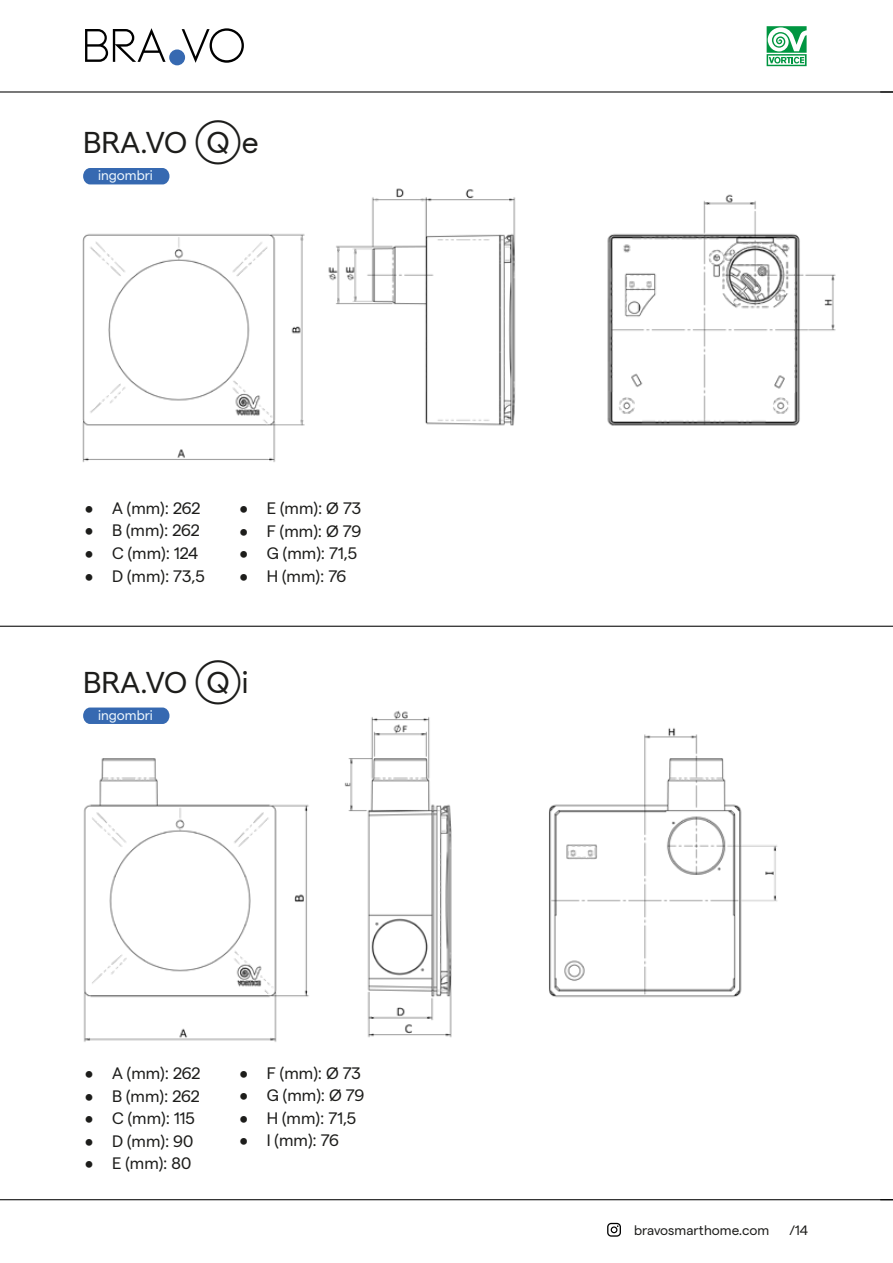
<style>
.page{position:relative;width:893px;height:1263px;background:#fff}
.page>*{position:absolute;margin:0;border:0;box-sizing:border-box;transform-origin:0 0}
.t1{font:30px "Matter";color:#1d1d1b}
.t2{font:16.5px "Matter";color:#1d1d1b}
.t3{font:13.5px "Matter";color:#1d1d1b}
.t4{font:13.5px "Matter";color:#eef8fe}
.s1{font-family:"Bravo Icons LT"}
</style>
<div class="page">
<img style="left:82px;top:168px;width:754px;height:294px">
<img style="left:83px;top:707px;width:695px;height:335px">
<hr style="left:0;top:626px;width:893px;height:1px;background:#000">
<hr style="left:0;top:91px;width:893px;height:2px;background:#000">
<svg style="left:880px;top:91px;width:13px;height:2px"></svg>
<svg style="left:85px;top:28px;width:159px;height:35px"></svg>
<div style="left:169px;top:49px;width:16px;height:16px;background:#3669b1;border-radius:50%"></div>
<hr style="left:0;top:1199px;width:893px;height:1px;background:#000">
<svg style="left:880px;top:1199px;width:13px;height:1px"></svg>
<svg style="left:607px;top:1223px;width:14px;height:14px"></svg>
<svg style="left:766px;top:26px;width:41px;height:41px"></svg>
<svg style="left:767px;top:26px;width:40px;height:40px"></svg>
<h1 class="t1" style="left:83px;top:121px;width:177px">BRA.VO <span class="s1">Q</span>e</h1>
<p class="t4" style="left:98px;top:165px;width:56px">ingombri</p>
<p class="t2" style="left:85px;top:496px;width:117px">• A (mm): 262</p>
<p class="t2" style="left:85px;top:519px;width:117px">• B (mm): 262</p>
<p class="t2" style="left:85px;top:541px;width:115px">• C (mm): 124</p>
<p class="t2" style="left:85px;top:564px;width:121px">• D (mm): 73,5</p>
<p class="t2" style="left:240px;top:496px;width:123px">• E (mm): Ø 73</p>
<p class="t2" style="left:240px;top:519px;width:123px">• F (mm): Ø 79</p>
<p class="t2" style="left:240px;top:541px;width:119px">• G (mm): 71,5</p>
<p class="t2" style="left:240px;top:564px;width:108px">• H (mm): 76</p>
<h1 class="t1" style="left:83px;top:660px;width:167px">BRA.VO <span class="s1">Q</span>i</h1>
<p class="t4" style="left:98px;top:705px;width:56px">ingombri</p>
<p class="t2" style="left:85px;top:1061px;width:117px">• A (mm): 262</p>
<p class="t2" style="left:85px;top:1084px;width:117px">• B (mm): 262</p>
<p class="t2" style="left:85px;top:1106px;width:111px">• C (mm): 115</p>
<p class="t2" style="left:85px;top:1129px;width:110px">• D (mm): 90</p>
<p class="t2" style="left:85px;top:1151px;width:108px">• E (mm): 80</p>
<p class="t2" style="left:240px;top:1061px;width:123px">• F (mm): Ø 73</p>
<p class="t2" style="left:240px;top:1083px;width:126px">• G (mm): Ø 79</p>
<p class="t2" style="left:240px;top:1106px;width:118px">• H (mm): 71,5</p>
<p class="t2" style="left:240px;top:1128px;width:101px">• I (mm): 76</p>
<p class="t3" style="left:634px;top:1220px;width:137px">bravosmarthome.com</p>
<p class="t3" style="left:789px;top:1220px;width:20px">/14</p>
</div>
